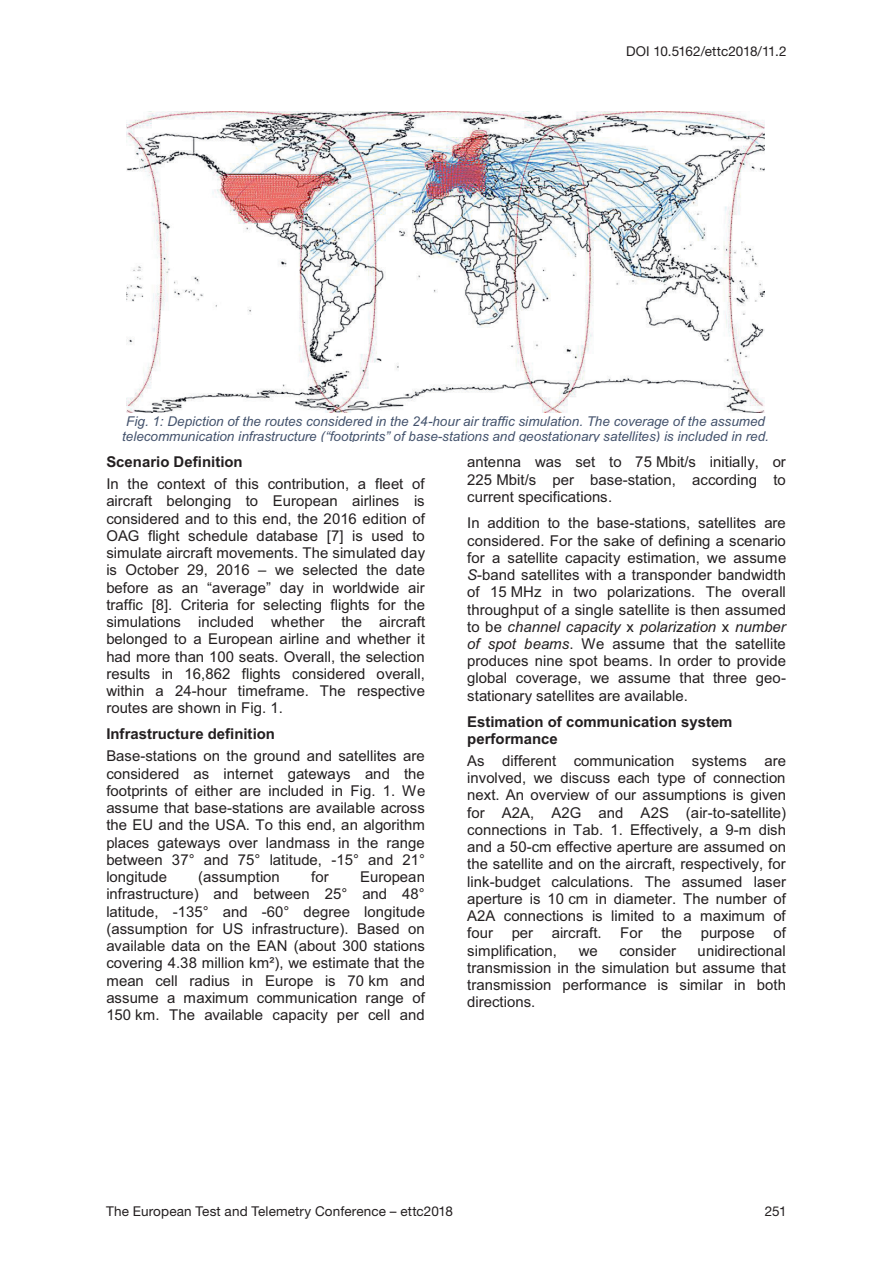
<style>
.page{position:relative;width:893px;height:1263px;background:#fff}
.page>*{position:absolute;margin:0;border:0;box-sizing:border-box;transform-origin:0 0}
.t1{font:15px/17.2px "Arial";color:#231f20;text-align:justify}
.t2{font:700 15px/17.2px "Arial";color:#231f20}
.t3{font:italic 13.5px/15.6px "Arial";letter-spacing:.005em;color:#43526c;text-align:center}
.t4{font:13.5px "Helvetica Neue LT Std";letter-spacing:.01em;color:#231f20}
.s1{font-style:italic}
</style>
<div class="page">
<img style="left:127px;top:112px;width:637px;height:301px">
<p class="t4" style="left:626px;top:44px;width:162px">DOI 10.5162/ettc2018/11.2</p>
<p class="t3" style="left:122px;top:414px;width:648px">Fig. 1: Depiction of the routes considered in the 24-hour air traffic simulation. The coverage of the assumed telecommunication infrastructure (“footprints” of base-stations and geostationary satellites) is included in red.</p>
<p class="t2" style="left:106px;top:455px;width:138px">Scenario Definition</p>
<p class="t1" style="left:106px;top:477px;width:320px">In the context of this contribution, a fleet of aircraft belonging to European airlines is considered and to this end, the 2016 edition of OAG flight schedule database [7] is used to simulate aircraft movements. The simulated day is October 29, 2016 – we selected the date before as an “average” day in worldwide air traffic [8]. Criteria for selecting flights for the simulations included whether the aircraft belonged to a European airline and whether it had more than 100 seats. Overall, the selection results in 16,862 flights considered overall, within a 24-hour timeframe. The respective routes are shown in Fig. 1.</p>
<p class="t2" style="left:106px;top:727px;width:170px">Infrastructure definition</p>
<p class="t1" style="left:106px;top:749px;width:320px">Base-stations on the ground and satellites are considered as internet gateways and the footprints of either are included in Fig. 1. We assume that base-stations are available across the EU and the USA. To this end, an algorithm places gateways over landmass in the range between 37° and 75° latitude, -15° and 21° longitude</p>
<p class="t1" style="left:198px;top:869px;width:83px">(assumption</p>
<p class="t1" style="left:311px;top:869px;width:19px">for</p>
<p class="t1" style="left:106px;top:869px;width:320px;text-indent:254px">European infrastructure) and between 25° and 48° latitude, -135° and -60° degree longitude (assumption for US infrastructure). Based on available data on the EAN (about 300 stations covering 4.38 million km²), we estimate that the mean cell radius in Europe is 70 km and assume a maximum communication range of 150 km. The available capacity per cell and</p>
<p class="t1" style="left:467px;top:455px;width:320px">antenna was set to 75 Mbit/s initially, or 225 Mbit/s per base-station, according to current specifications.</p>
<p class="t1" style="left:467px;top:516px;width:320px">In addition to the base-stations, satellites are considered. For the sake of defining a scenario for a satellite capacity estimation, we assume <span class="s1">S</span>-band satellites with a transponder bandwidth of 15 MHz in two polarizations. The overall throughput of a single satellite is then assumed to be <span class="s1">channel capacity</span> x <span class="s1">polarization</span> x <span class="s1">number of spot beams</span>. We assume that the satellite produces nine spot beams. In order to provide global coverage, we assume that three geo&shy;stationary satellites are available.</p>
<p class="t2" style="left:467px;top:714px;width:267px">Estimation of communication system performance</p>
<p class="t1" style="left:467px;top:753px;width:320px">As different communication systems are involved, we discuss each type of connection next. An overview of our assumptions is given for A2A, A2G and A2S (air-to-satellite) connections in Tab. 1. Effectively, a 9-m dish and a 50-cm effective aperture are assumed on the satellite and on the aircraft, respectively, for link-budget calculations. The assumed laser aperture is 10 cm in diameter. The number of A2A connections is limited to a maximum of four per aircraft. For</p>
<p class="t1" style="left:661px;top:926px;width:126px">the purpose of</p>
<p class="t1" style="left:467px;top:943px;width:91px">simplification,</p>
<p class="t1" style="left:579px;top:943px;width:21px">we</p>
<p class="t1" style="left:619px;top:943px;width:58px">consider</p>
<p class="t1" style="left:467px;top:943px;width:320px;text-indent:230px">unidirectional transmission in the simulation but assume that transmission performance is similar in both directions.</p>
<p class="t4" style="left:106px;top:1203px;width:348px">The European Test and Telemetry Conference – ettc2018</p>
<p class="t4" style="left:765px;top:1203px;width:23px">251</p>
</div>
